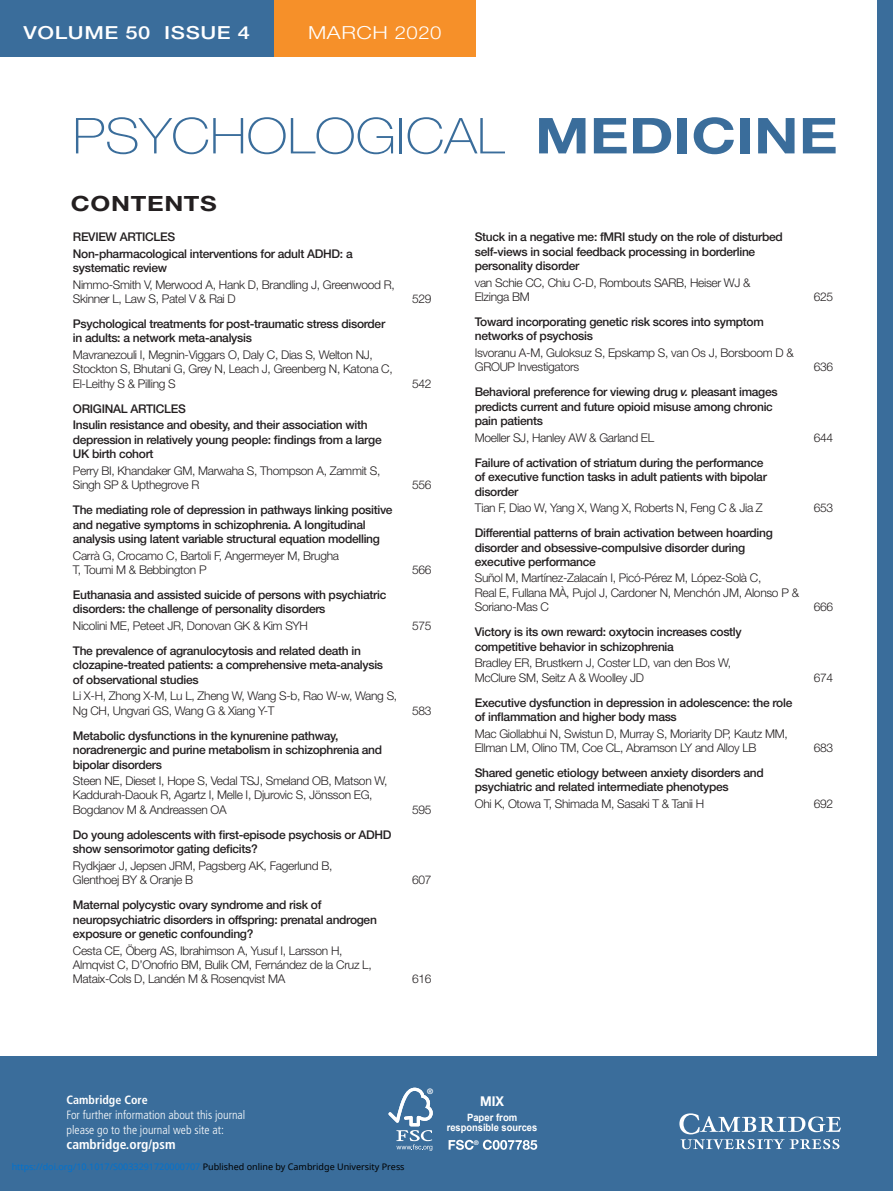
<style>
.page{position:relative;width:893px;height:1191px;background:#fff}
.page>*{position:absolute;margin:0;border:0;box-sizing:border-box;transform-origin:0 0}
.t1{font:100 49.5px "Helvetica Neue";color:#3a6d9b;scale:1.11 1}
.t2{font:700 21px "Helvetica Neue";letter-spacing:.025em;color:#231f20;scale:1.22 1}
.t3{font:500 18px "Helvetica Neue";letter-spacing:.025em;color:#fff;scale:1.22 1}
.t4{font:300 18px "Helvetica Neue";letter-spacing:.025em;color:#fff;scale:1.22 1}
.t5{font:700 condensed 13.5px "Frutiger";color:#fff}
.t6{font:700 13.5px "Helvetica Neue";color:#fff;scale:.95 1}
.t7{font:500 12px/14.4px "Helvetica Neue";letter-spacing:-.025em;color:#231f20}
.t8{font:300 12px/14.4px "Helvetica Neue";letter-spacing:-.025em;color:#231f20}
.t9{font:300 condensed 12px/15px "Frutiger";color:#fff}
.t10{font:700 10.2px "Arial";color:#fff;scale:.91 1}
.t11{font:700 10.05px "Arial";color:#fff;scale:.95 1}
.t12{font:9px "Noto Sans";color:#0172cf}
.t13{font:700 7.65px "Helvetica Neue";color:#fff}
.t14{font:700 6.45px "Helvetica Neue";color:#fff}
.s1{font-weight:700}
.s2{font-weight:500}
.s3{font-style:italic}
.s4{color:#000}
</style>
<div class="page">
<div style="left:0;top:1056px;width:893px;height:135px;background:#3a6d9b"></div>
<svg style="left:679px;top:1113px;width:162px;height:36px"></svg>
<div style="left:0;top:0;width:275px;height:56px;background:#3a6d9b"></div>
<div style="left:274px;top:0;width:202px;height:56px;background:#f69029"></div>
<div style="left:877px;top:0;width:16px;height:1191px;background:#3a6d9b"></div>
<svg style="left:388px;top:1087px;width:45px;height:63px"></svg>
<svg style="left:449px;top:1139px;width:25px;height:10px"></svg>
<svg style="left:483px;top:1139px;width:54px;height:10px"></svg>
<p class="t3" style="left:24px;top:26px;width:187px">VOLUME 50 ISSUE 4</p>
<p class="t4" style="left:308px;top:26px;width:111px">MARCH 2020</p>
<p class="t1" style="left:72px;top:118px;width:691px">PSYCHOLOGICAL <span class="s1">MEDICINE</span></p>
<p class="t2" style="left:71px;top:196px;width:121px">CONTENTS</p>
<p class="t7" style="left:73px;top:230px;width:281px;line-height:16.5px">REVIEW ARTICLES<br>Non-pharmacological interventions for adult ADHD: a</p>
<p class="t8" style="left:73px;top:261px;width:323px;line-height:16.5px"><span class="s2">systematic review<br></span>Nimmo-Smith V, Merwood A, Hank D, Brandling J, Greenwood R,</p>
<p class="t8" style="left:73px;top:293px;width:164px">Skinner L, Law S, Patel V &amp; Rai D</p>
<p class="t8" style="left:412px;top:293px;width:21px">529</p>
<p class="t7" style="left:73px;top:318px;width:314px">Psychological treatments for post-traumatic stress disorder in adults: a network meta-analysis</p>
<p class="t8" style="left:73px;top:349px;width:321px">Mavranezouli I, Megnin-Viggars O, Daly C, Dias S, Welton NJ,<br>Stockton S, Bhutani G, Grey N, Leach J, Greenberg N, Katona C,<br>El-Leithy S &amp; Pilling S</p>
<p class="t8" style="left:412px;top:377px;width:21px">542</p>
<p class="t7" style="left:73px;top:401px;width:296px;line-height:16.5px">ORIGINAL ARTICLES<br>Insulin resistance and obesity, and their association with</p>
<p class="t7" style="left:73px;top:433px;width:310px">depression in relatively young people: findings from a large<br>UK birth cohort</p>
<p class="t8" style="left:73px;top:464px;width:309px">Perry BI, Khandaker GM, Marwaha S, Thompson A, Zammit S,<br>Singh SP &amp; Upthegrove R</p>
<p class="t7" style="left:73px;top:504px;width:321px">The mediating role of depression in pathways linking positive and negative symptoms in schizophrenia. A longitudinal analysis using latent variable structural equation modelling</p>
<p class="t8" style="left:73px;top:549px;width:268px">Carrà G, Crocamo C, Bartoli F, Angermeyer M, Brugha<br>T, Toumi M &amp; Bebbington P</p>
<p class="t8" style="left:412px;top:479px;width:21px">556</p>
<p class="t8" style="left:412px;top:563px;width:21px">566</p>
<p class="t7" style="left:73px;top:588px;width:315px">Euthanasia and assisted suicide of persons with psychiatric disorders: the challenge of personality disorders</p>
<p class="t8" style="left:73px;top:619px;width:237px">Nicolini ME, Peteet JR, Donovan GK &amp; Kim SYH</p>
<p class="t8" style="left:412px;top:619px;width:21px">575</p>
<p class="t7" style="left:73px;top:644px;width:312px">The prevalence of agranulocytosis and related death in clozapine-treated patients: a comprehensive meta-analysis of observational studies</p>
<p class="t8" style="left:73px;top:690px;width:326px">Li X-H, Zhong X-M, Lu L, Zheng W, Wang S-b, Rao W-w, Wang S,<br>Ng CH, Ungvari GS, Wang G &amp; Xiang Y-T</p>
<p class="t8" style="left:412px;top:704px;width:21px">583</p>
<p class="t7" style="left:73px;top:729px;width:311px">Metabolic dysfunctions in the kynurenine pathway, noradrenergic and purine metabolism in schizophrenia and bipolar disorders</p>
<p class="t8" style="left:73px;top:774px;width:316px">Steen NE, Dieset I, Hope S, Vedal TSJ, Smeland OB, Matson W,<br>Kaddurah-Daouk R, Agartz I, Melle I, Djurovic S, Jönsson EG,<br>Bogdanov M &amp; Andreassen OA</p>
<p class="t7" style="left:73px;top:828px;width:320px">Do young adolescents with first-episode psychosis or ADHD show sensorimotor gating deficits?</p>
<p class="t8" style="left:73px;top:859px;width:261px">Rydkjaer J, Jepsen JRM, Pagsberg AK, Fagerlund B,<br>Glenthoej BY &amp; Oranje B</p>
<p class="t7" style="left:73px;top:899px;width:305px">Maternal polycystic ovary syndrome and risk of neuropsychiatric disorders in offspring: prenatal androgen exposure or genetic confounding?</p>
<p class="t8" style="left:73px;top:944px;width:300px">Cesta CE, Öberg AS, Ibrahimson A, Yusuf I, Larsson H,<br>Almqvist C, D’Onofrio BM, Bulik CM, Fernández de la Cruz L,<br>Mataix-Cols D, Landén M &amp; Rosenqvist MA</p>
<p class="t8" style="left:412px;top:803px;width:21px">595</p>
<p class="t8" style="left:412px;top:874px;width:21px">607</p>
<p class="t8" style="left:412px;top:973px;width:21px">616</p>
<p class="t7" style="left:475px;top:231px;width:310px">Stuck in a negative me: fMRI study on the role of disturbed self-views in social feedback processing in borderline personality disorder</p>
<p class="t8" style="left:475px;top:276px;width:277px">van Schie CC, Chiu C-D, Rombouts SARB, Heiser WJ &amp;<br>Elzinga BM</p>
<p class="t7" style="left:475px;top:316px;width:290px">Toward incorporating genetic risk scores into symptom networks of psychosis</p>
<p class="t8" style="left:475px;top:346px;width:321px">Isvoranu A-M, Guloksuz S, Epskamp S, van Os J, Borsboom D &amp;<br>GROUP Investigators</p>
<p class="t8" style="left:814px;top:290px;width:21px">625</p>
<p class="t8" style="left:814px;top:361px;width:21px">636</p>
<p class="t7" style="left:475px;top:386px;width:304px">Behavioral preference for viewing drug <span class="s3">v.</span> pleasant images predicts current and future opioid misuse among chronic pain patients</p>
<p class="t8" style="left:475px;top:431px;width:181px">Moeller SJ, Hanley AW &amp; Garland EL</p>
<p class="t8" style="left:814px;top:431px;width:21px">644</p>
<p class="t7" style="left:475px;top:456px;width:294px">Failure of activation of striatum during the performance of executive function tasks in adult patients with bipolar disorder</p>
<p class="t8" style="left:475px;top:502px;width:290px">Tian F, Diao W, Yang X, Wang X, Roberts N, Feng C &amp; Jia Z</p>
<p class="t8" style="left:814px;top:502px;width:21px">653</p>
<p class="t7" style="left:475px;top:527px;width:300px">Differential patterns of brain activation between hoarding disorder and obsessive-compulsive disorder during executive performance</p>
<p class="t8" style="left:475px;top:572px;width:326px">Suñol M, Martínez-Zalacaín I, Picó-Pérez M, López-Solà C,<br>Real E, Fullana MÀ, Pujol J, Cardoner N, Menchón JM, Alonso P &amp;<br>Soriano-Mas C</p>
<p class="t8" style="left:814px;top:601px;width:21px">666</p>
<p class="t7" style="left:475px;top:626px;width:268px">Victory is its own reward: oxytocin increases costly competitive behavior in schizophrenia</p>
<p class="t8" style="left:475px;top:657px;width:258px">Bradley ER, Brustkern J, Coster LD, van den Bos W,<br>McClure SM, Seitz A &amp; Woolley JD</p>
<p class="t7" style="left:475px;top:696px;width:319px">Executive dysfunction in depression in adolescence: the role of inflammation and higher body mass</p>
<p class="t8" style="left:475px;top:727px;width:315px">Mac Giollabhui N, Swistun D, Murray S, Moriarity DP, Kautz MM,<br>Ellman LM, Olino TM, Coe CL, Abramson LY and Alloy LB</p>
<p class="t8" style="left:814px;top:671px;width:21px">674</p>
<p class="t8" style="left:814px;top:741px;width:21px">683</p>
<p class="t7" style="left:475px;top:766px;width:290px">Shared genetic etiology between anxiety disorders and psychiatric and related intermediate phenotypes</p>
<p class="t8" style="left:475px;top:797px;width:231px">Ohi K, Otowa T, Shimada M, Sasaki T &amp; Tanii H</p>
<p class="t8" style="left:814px;top:797px;width:21px">692</p>
<p class="t9" style="left:67px;top:1093px;width:180px"><span class="s1">Cambridge Core<br></span>For further information about this journal please go to the journal web site at:</p>
<p class="t5" style="left:67px;top:1139px;width:110px">cambridge.org/psm</p>
<p class="t12" style="left:12px;top:1160px;width:394px">https://doi.org/10.1017/S0033291720000707 <span class="s4">Published online by Cambridge University Press</span></p>
<p class="t13" style="left:427px;top:1088px;width:8px">®</p>
<p class="t6" style="left:480px;top:1096px;width:27px">MIX</p>
<p class="t11" style="left:467px;top:1111px;width:54px">Paper from</p>
<p class="t10" style="left:447px;top:1121px;width:101px">responsible sources</p>
<p class="t14" style="left:474px;top:1140px;width:7px">®</p>
</div>
